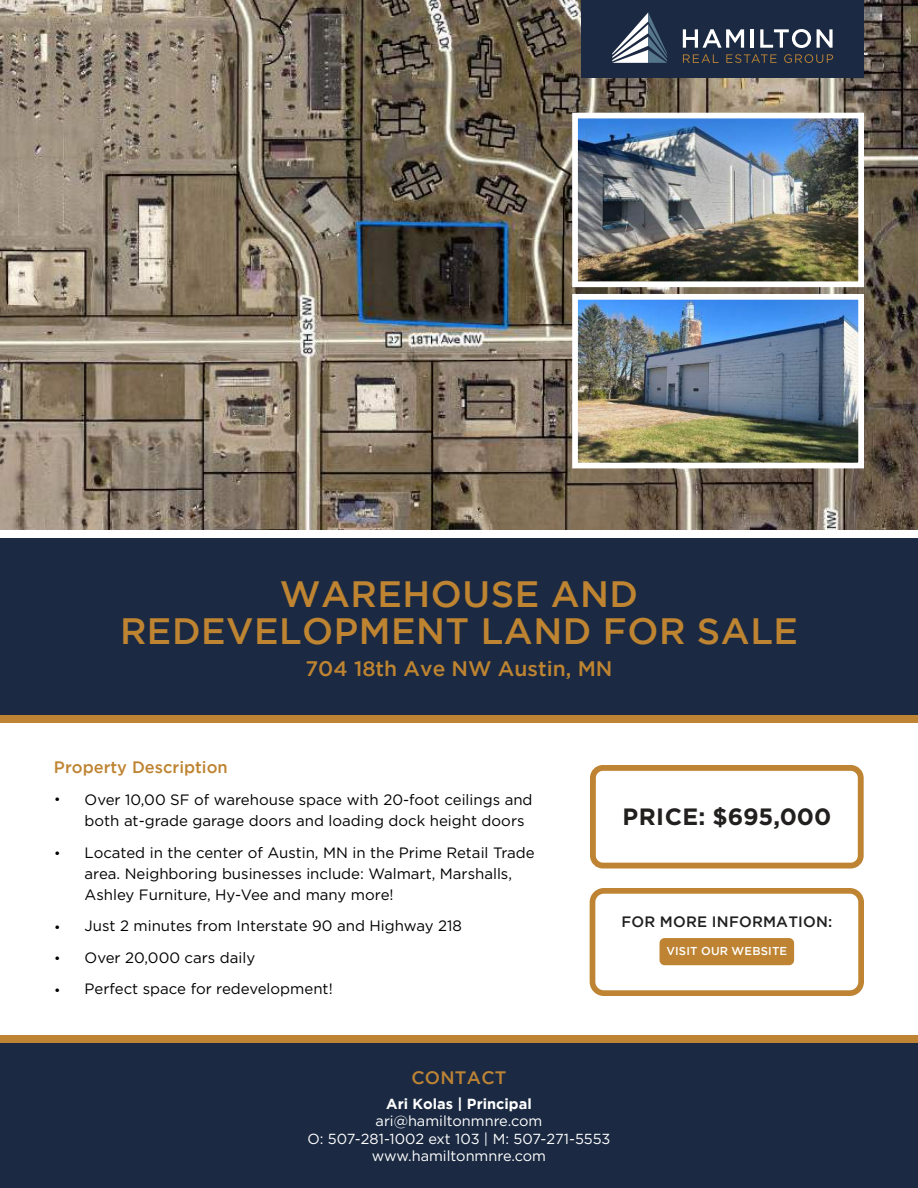
<style>
.page{position:relative;width:918px;height:1188px;background:#fff}
.page>*{position:absolute;margin:0;border:0;box-sizing:border-box;transform-origin:0 0}
.t1{font:500 36.6px/37.5px "Gotham";letter-spacing:.015em;color:#be8431;text-align:center}
.t2{font:700 23.55px "Gotham Pro";letter-spacing:.01em;color:#221f1f}
.t3{font:500 21px "Gotham";color:#be8431}
.t4{font:500 18px "Gotham";letter-spacing:.015em;color:#be8435}
.t5{font:500 16.5px "Gotham";color:#be8431}
.t6{font:15px/21px "Gotham";color:#000}
.t7{font:500 15px "Gotham";letter-spacing:.015em;color:#201e1f}
.t8{font:14.55px/17.4px "Gotham";color:#fff;text-align:center}
.t9{font:700 14.55px "Gotham";color:#fff}
.t10{font:13.5px "Gotham";color:#000}
.t11{font:500 11.4px "Gotham";letter-spacing:.015em;color:#fff}
</style>
<div class="page">
<div style="left:0;top:1042px;width:918px;height:146px;background:#1b2a42"></div>
<div style="left:0;top:1035px;width:918px;height:7px;background:#be8433"></div>
<div style="left:590px;top:888px;width:274px;height:108px;border:6px solid #be8433;border-radius:11px"></div>
<div style="left:0;top:715px;width:918px;height:8px;background:#be8433"></div>
<img style="left:0;top:0;width:918px;height:530px">
<img style="left:579px;top:301px;width:278px;height:160px">
<div style="left:572px;top:294px;width:292px;height:174px;border:6px solid #fff"></div>
<img style="left:579px;top:120px;width:278px;height:160px">
<div style="left:572px;top:113px;width:292px;height:174px;border:6px solid #fff"></div>
<div style="left:581px;top:0;width:283px;height:78px;background:#1b2a42"></div>
<div style="left:0;top:534px;width:918px;height:181px;background:#1b2a42"></div>
<div style="left:660px;top:938px;width:134px;height:27px;background:#be8433;border-radius:5px"></div>
<div style="left:590px;top:765px;width:274px;height:104px;border:6px solid #be8433;border-radius:10px"></div>
<div style="left:0;top:530px;width:918px;height:8px;background:#fff"></div>
<svg style="left:683px;top:29px;width:61px;height:19px"></svg>
<hr style="left:751px;top:29px;width:3px;height:19px;background:#fff">
<svg style="left:760px;top:29px;width:51px;height:19px"></svg>
<svg style="left:817px;top:29px;width:16px;height:19px"></svg>
<svg style="left:683px;top:54px;width:36px;height:9px"></svg>
<svg style="left:726px;top:54px;width:51px;height:9px"></svg>
<svg style="left:784px;top:54px;width:49px;height:9px"></svg>
<svg style="left:612px;top:12px;width:55px;height:51px"></svg>
<h1 class="t1" style="left:120px;top:577px;width:680px">WAREHOUSE AND<br>REDEVELOPMENT LAND FOR SALE</h1>
<h3 class="t3" style="left:306px;top:660px;width:308px">704 18th Ave NW Austin, MN</h3>
<p class="t5" style="left:54px;top:760px;width:175px">Property Description</p>
<p class="t10" style="left:54px;top:794px;width:8px">•</p>
<p class="t10" style="left:54px;top:847px;width:8px">•</p>
<p class="t10" style="left:54px;top:921px;width:8px">•</p>
<p class="t10" style="left:54px;top:952px;width:8px">•</p>
<p class="t10" style="left:54px;top:984px;width:8px">•</p>
<p class="t6" style="left:85px;top:790px;width:449px">Over 10,00 SF of warehouse space with 20-foot ceilings and both at-grade garage doors and loading dock height doors</p>
<p class="t6" style="left:85px;top:842px;width:452px">Located in the center of Austin, MN in the Prime Retail Trade area. Neighboring businesses include: Walmart, Marshalls,<br>Ashley Furniture, Hy-Vee and many more!</p>
<p class="t6" style="left:85px;top:911px;width:379px;line-height:31.5px">Just 2 minutes from Interstate 90 and Highway 218<br>Over 20,000 cars daily<br>Perfect space for redevelopment!</p>
<h2 class="t2" style="left:623px;top:808px;width:210px">PRICE: $695,000</h2>
<p class="t7" style="left:621px;top:916px;width:212px">FOR MORE INFORMATION:</p>
<p class="t11" style="left:666px;top:946px;width:122px">VISIT OUR WEBSITE</p>
<p class="t4" style="left:411px;top:1071px;width:97px">CONTACT</p>
<p class="t9" style="left:386px;top:1097px;width:147px">Ari Kolas | Principal</p>
<p class="t8" style="left:307px;top:1113px;width:305px">ari@hamiltonmnre.com<br>O: 507-281-1002 ext 103 | M: 507-271-5553 www.hamiltonmnre.com</p>
</div>
